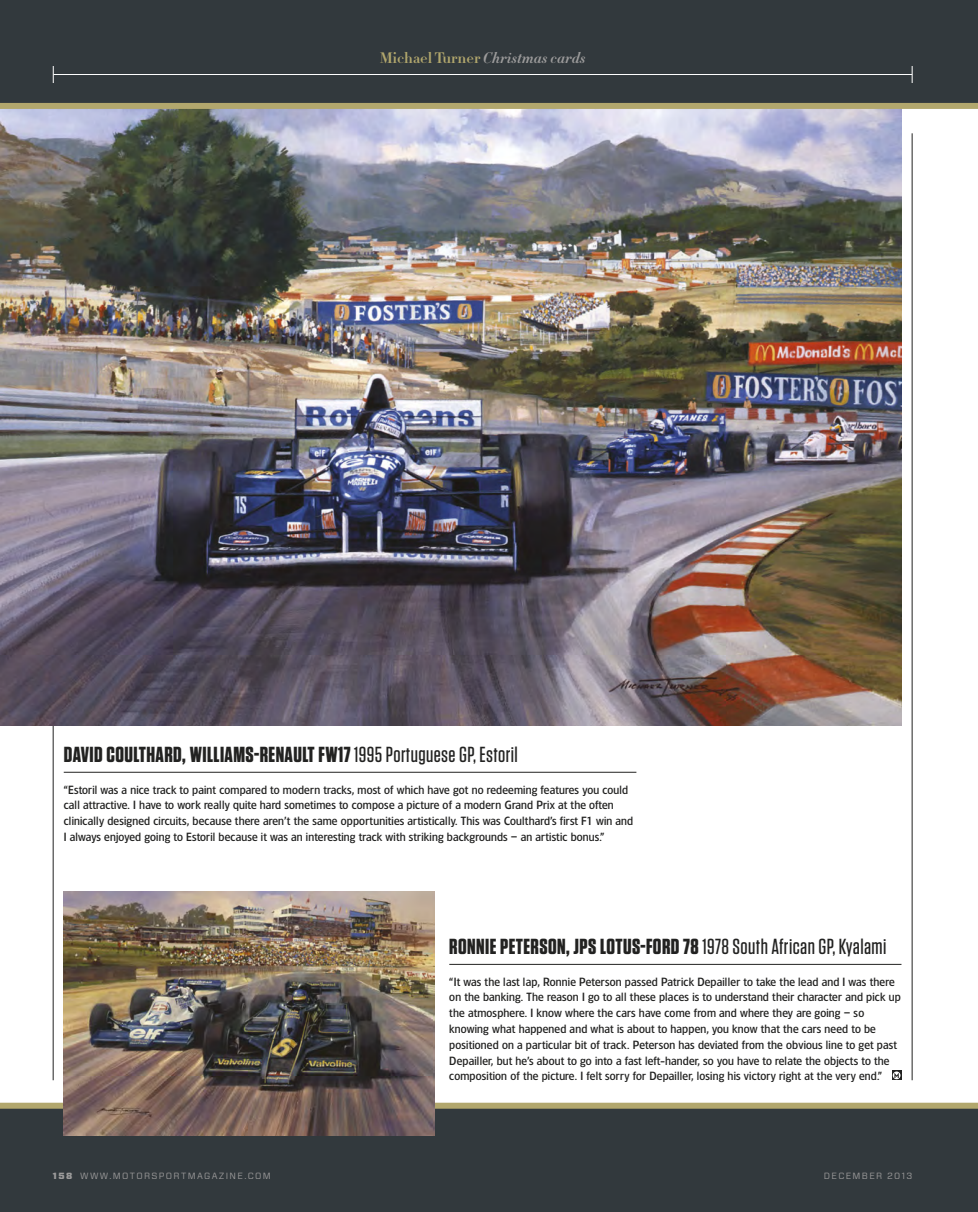
<style>
.page{position:relative;width:978px;height:1212px;background:#fff}
.page>*{position:absolute;margin:0;border:0;box-sizing:border-box;transform-origin:0 0}
.t1{font:700 21.75px "Tungsten";letter-spacing:.02em;color:#222221}
.t2{font:italic 700 15px "HTF Didot B06";color:#9c9b9b}
.t3{font:500 11.25px/15.8px "TF Forever";letter-spacing:.02em;color:#222221}
.t4{font:9px "Forza";letter-spacing:.15em;color:#9c9b9b}
.s1{font-style:normal;color:#b2a76d}
.s2{font-weight:500}
.s3{font-weight:900}
</style>
<div class="page">
<hr style="left:53px;top:133px;width:1px;height:947px;background:#222221">
<img style="left:0;top:109px;width:901px;height:616px">
<div style="left:0;top:0;width:978px;height:106px;background:#32393d"></div>
<div style="left:0;top:103px;width:978px;height:6px;background:#b2a76d"></div>
<svg style="left:53px;top:66px;width:1px;height:17px"></svg>
<svg style="left:912px;top:66px;width:1px;height:17px"></svg>
<hr style="left:53px;top:74px;width:859px;height:1px;background:#fff">
<div style="left:0;top:1105px;width:978px;height:107px;background:#32393d"></div>
<div style="left:0;top:1102px;width:978px;height:6px;background:#b2a76d"></div>
<hr style="left:912px;top:133px;width:1px;height:947px;background:#222221">
<svg style="left:892px;top:1070px;width:9px;height:10px"></svg>
<svg style="left:893px;top:1071px;width:7px;height:8px"></svg>
<img style="left:64px;top:891px;width:370px;height:244px">
<hr style="left:449px;top:964px;width:452px;height:1px;background:#222221">
<hr style="left:64px;top:772px;width:572px;height:1px;background:#222221">
<h2 class="t2" style="left:380px;top:46px;width:207px"><span class="s1">Michael Turner</span> Christmas cards</h2>
<h1 class="t1" style="left:64px;top:743px;width:456px">DAVID COULTHARD, WILLIAMS-RENAULT FW17 <span class="s2">1995 Portuguese GP, Estoril</span></h1>
<p class="t3" style="left:64px;top:781px;width:571px">“Estoril was a nice track to paint compared to modern tracks, most of which have got no redeeming features you could call attractive. I have to work really quite hard sometimes to compose a picture of a modern Grand Prix at the often clinically designed circuits, because there aren’t the same opportunities artistically. This was Coulthard’s first F1 win and I always enjoyed going to Estoril because it was an interesting track with striking backgrounds – an artistic bonus.”</p>
<h1 class="t1" style="left:449px;top:935px;width:439px">RONNIE PETERSON, JPS LOTUS-FORD 78 <span class="s2">1978 South African GP, Kyalami</span></h1>
<p class="t3" style="left:449px;top:973px;width:453px">“It was the last lap, Ronnie Peterson passed Patrick Depailler to take the lead and I was there on the banking. The reason I go to all these places is to understand their character and pick up the atmosphere. I know where the cars have come from and where they are going – so knowing what happened and what is about to happen, you know that the cars need to be positioned on a particular bit of track. Peterson has deviated from the obvious line to get past Depailler, but he’s about to go into a fast left-hander, so you have to relate the objects to the composition of the picture. I felt sorry for Depailler, losing his victory right at the very end.”</p>
<p class="t4" style="left:53px;top:1169px;width:219px"><span class="s3">158</span> WWW.MOTORSPORTMAGAZINE.COM</p>
<p class="t4" style="left:824px;top:1169px;width:90px">DECEMBER 2013</p>
</div>
